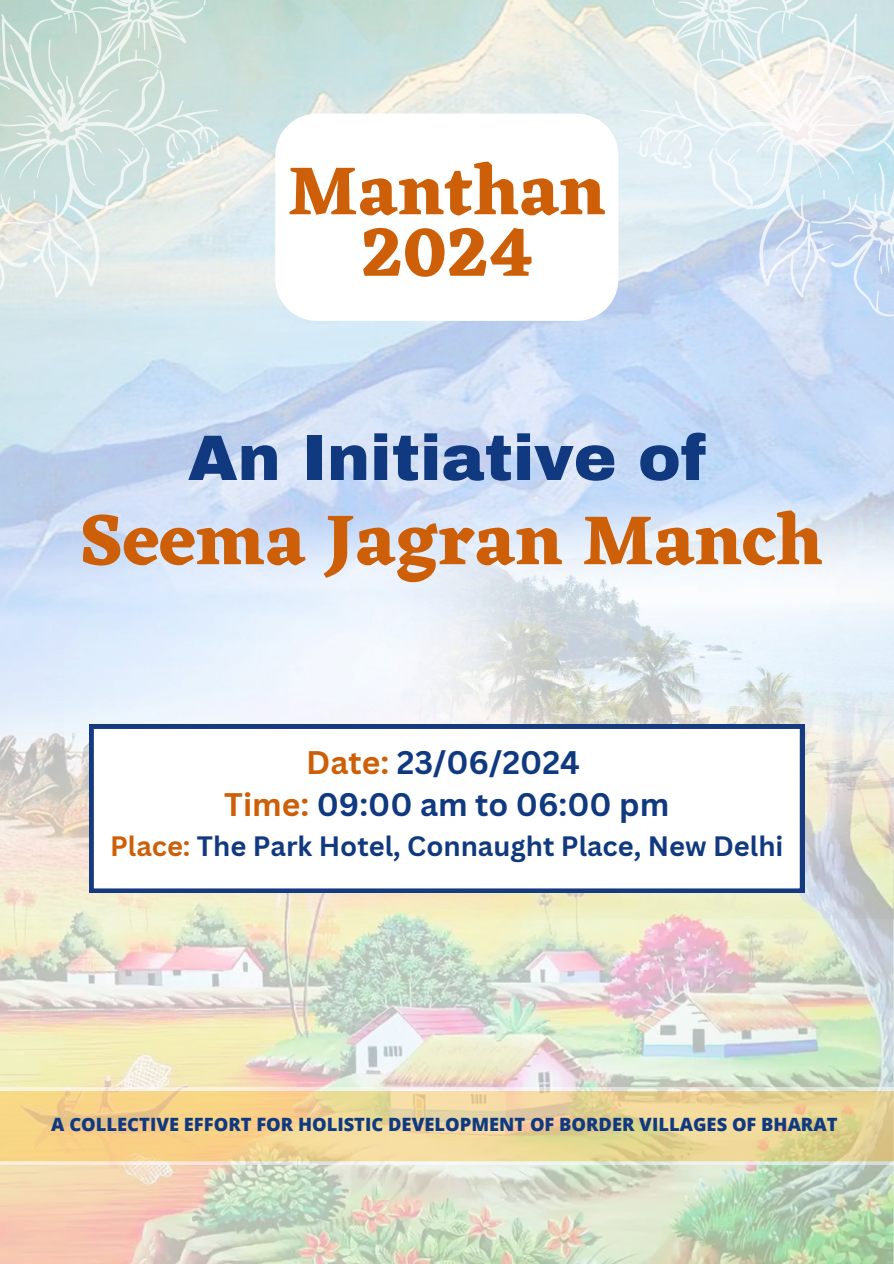
<style>
.page{position:relative;width:894px;height:1264px;background:#fff}
.page>*{position:absolute;margin:0;border:0;box-sizing:border-box;transform-origin:0 0}
.t1{font:700 72.9px "Eczar";color:#cc5f07}
.t2{font:700 71.4px/61.5px "Eczar";color:#cc5f07;text-align:center}
.t3{font:900 64.35px "Archivo";color:#10397f}
.t4{font:700 31.8px "Canva Sans";color:#10397f}
.t5{font:700 27.3px "Canva Sans";color:#10397f}
.t6{font:800 18.3px "Open Sans";color:#10397f}
.s1{color:#cc5f07}
</style>
<div class="page">
<img style="left:0;top:0;width:893px;height:1263px">
<svg style="left:275px;top:114px;width:343px;height:207px"></svg>
<svg style="left:0;top:1087px;width:893px;height:77px;background:#eed599"></svg>
<svg style="left:89px;top:724px;width:715px;height:169px"></svg>
<svg style="left:0;top:0;width:219px;height:348px;background:#d6e5e1"></svg>
<svg style="left:639px;top:0;width:254px;height:348px;background:#d8e5ef"></svg>
<h2 class="t2" style="left:288px;top:159px;width:319px">Manthan<br>2024</h2>
<h3 class="t3" style="left:188px;top:423px;width:519px">An Initiative of</h3>
<h1 class="t1" style="left:79px;top:496px;width:745px">Seema Jagran Manch</h1>
<h3 class="t4" style="left:306px;top:739px;width:275px"><span class="s1">Date:</span> 23/06/2024</h3>
<h3 class="t4" style="left:224px;top:781px;width:446px"><span class="s1">Time:</span> 09:00 am to 06:00 pm</h3>
<h3 class="t5" style="left:110px;top:827px;width:674px"><span class="s1">Place:</span> The Park Hotel, Connaught Place, New Delhi</h3>
<p class="t6" style="left:51px;top:1111px;width:787px">A COLLECTIVE EFFORT FOR HOLISTIC DEVELOPMENT OF BORDER VILLAGES OF BHARAT</p>
</div>
